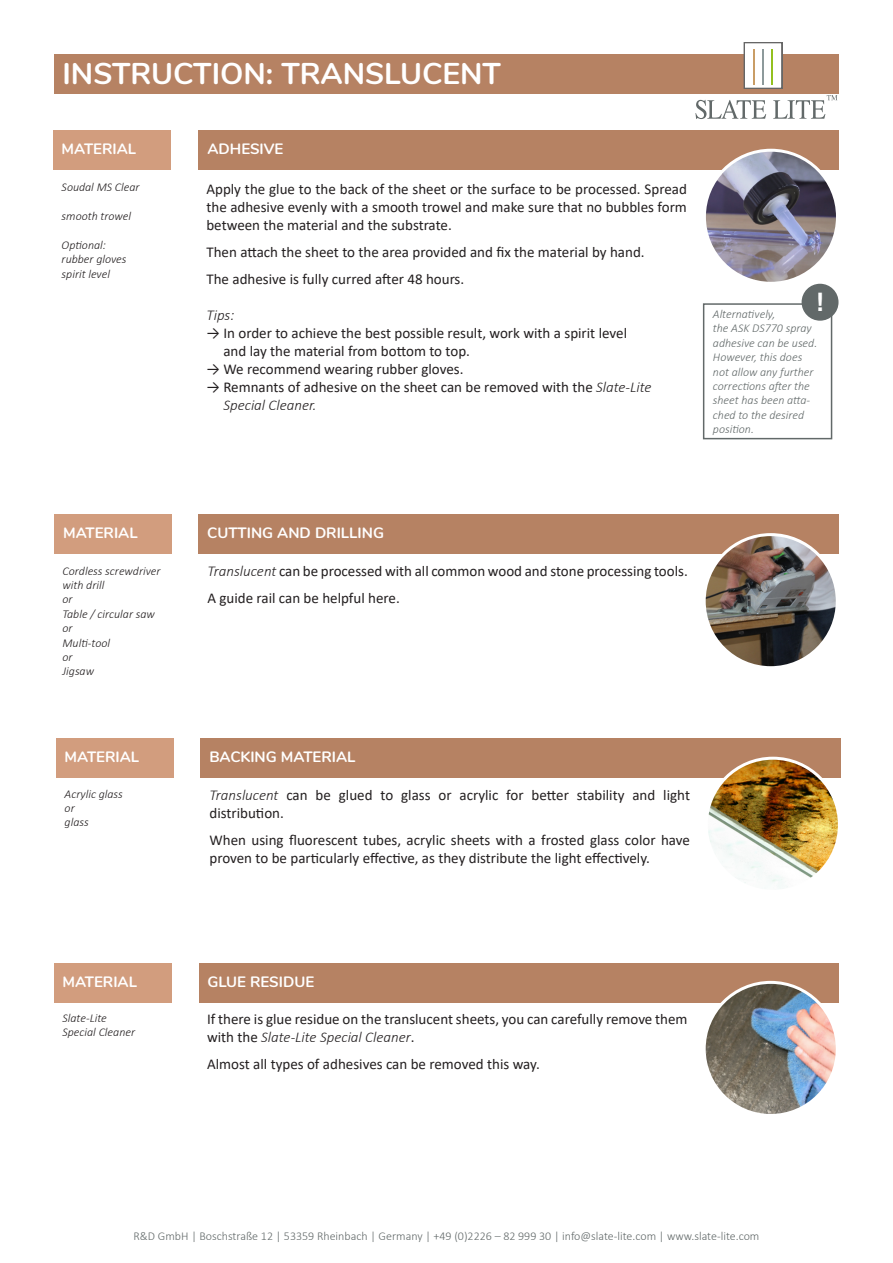
<style>
.page{position:relative;width:893px;height:1263px;background:#fff}
.page>*{position:absolute;margin:0;border:0;box-sizing:border-box;transform-origin:0 0}
.t1{font:700 30px "Nunito";color:#fff}
.t2{font:700 condensed 25.5px "Helvetica Neue";color:#fff}
.t3{font:15px/18px "Calibri";color:#231f20}
.t4{font:700 15px "Nunito";color:#fff}
.t5{font:italic 300 15px "Calibri";color:#231f20}
.t6{font:italic 300 12px/14.4px "Calibri";color:#231f20}
.t7{font:italic 300 12px/14.4px "Calibri";color:#626969}
.t8{font:300 12px "Calibri";color:#626969}
.s1{font-weight:300;font-style:italic}
</style>
<div class="page">
<div style="left:54px;top:54px;width:785px;height:40px;background:#b68263"></div>
<svg style="left:695px;top:100px;width:71px;height:19px"></svg>
<svg style="left:773px;top:95px;width:64px;height:24px"></svg>
<svg style="left:744px;top:42px;width:39px;height:47px"></svg>
<div style="left:199px;top:514px;width:640px;height:40px;background:#b68263"></div>
<div style="left:55px;top:514px;width:117px;height:40px;background:#d29d7e"></div>
<img style="left:704px;top:535px;width:133px;height:133px;border-radius:67px">
<div style="left:703px;top:533px;width:136px;height:136px;border:3px solid #fff;border-radius:50%"></div>
<div style="left:199px;top:130px;width:640px;height:40px;background:#b68263"></div>
<div style="left:53px;top:130px;width:118px;height:40px;background:#d29d7e"></div>
<div style="left:703px;top:303px;width:129px;height:136px;border:2px solid #626969"></div>
<div style="left:802px;top:284px;width:36px;height:36px;background:#626969;border-radius:50%"></div>
<div style="left:802px;top:284px;width:36px;height:37px;border:2px solid #626969;border-radius:50%"></div>
<img style="left:704px;top:150px;width:133px;height:133px;border-radius:66px">
<div style="left:703px;top:149px;width:136px;height:136px;border:3px solid #fff;border-radius:50%"></div>
<div style="left:201px;top:739px;width:640px;height:39px;background:#b68263"></div>
<div style="left:56px;top:739px;width:118px;height:39px;background:#d29d7e"></div>
<div style="left:199px;top:963px;width:640px;height:39px;background:#b68263"></div>
<div style="left:54px;top:963px;width:117px;height:39px;background:#d29d7e"></div>
<img style="left:704px;top:982px;width:133px;height:133px;border-radius:67px">
<div style="left:703px;top:981px;width:136px;height:136px;border:3px solid #fff;border-radius:50%"></div>
<img style="left:709px;top:759px;width:128px;height:129px">
<div style="left:705px;top:757px;width:136px;height:136px;border:3px solid #fff;border-radius:50%"></div>
<p class="t1" style="left:63px;top:52px;width:440px">INSTRUCTION: TRANSLUCENT</p>
<p class="t4" style="left:62px;top:137px;width:76px">MATERIAL</p>
<p class="t4" style="left:207px;top:137px;width:77px">ADHESIVE</p>
<p class="t3" style="left:206px;top:179px;width:482px;text-align:justify">Apply the glue to the back of the sheet or the surface to be processed. Spread the adhesive evenly with a smooth trowel and make sure that no bubbles form between the material and the substrate.</p>
<p class="t3" style="left:206px;top:242px;width:440px">Then attach the sheet to the area provided and fix the material by hand.</p>
<p class="t3" style="left:206px;top:269px;width:259px">The adhesive is fully curred after 48 hours.</p>
<p class="t5" style="left:206px;top:305px;width:29px">Tips:</p>
<p class="t3" style="left:206px;top:323px;width:422px">→ In order to achieve the best possible result, work with a spirit level</p>
<p class="t3" style="left:223px;top:341px;width:248px">and lay the material from bottom to top.</p>
<p class="t3" style="left:206px;top:359px;width:259px">→ We recommend wearing rubber gloves.</p>
<p class="t3" style="left:206px;top:377px;width:447px">→ Remnants of adhesive on the sheet can be removed with the <span class="s1">Slate-Lite</span></p>
<p class="t5" style="left:223px;top:395px;width:95px">Special Cleaner.</p>
<p class="t6" style="left:62px;top:180px;width:79px">Soudal MS Clear</p>
<p class="t6" style="left:62px;top:209px;width:71px">smooth trowel</p>
<p class="t6" style="left:62px;top:238px;width:46px">Optional:</p>
<p class="t6" style="left:62px;top:252px;width:66px">rubber gloves</p>
<p class="t6" style="left:62px;top:267px;width:50px">spirit level</p>
<p class="t2" style="left:816px;top:287px;width:9px">!</p>
<p class="t7" style="left:713px;top:307px;width:64px">Alternatively,</p>
<p class="t7" style="left:713px;top:321px;width:106px">the ASK DS770 spray adhesive can be used.<br>However, this does not allow any further corrections after the sheet has been atta&shy;ched to the desired position.</p>
<p class="t4" style="left:63px;top:522px;width:76px">MATERIAL</p>
<p class="t6" style="left:63px;top:563px;width:100px">Cordless screwdriver with drill</p>
<p class="t6" style="left:63px;top:592px;width:12px">or</p>
<p class="t6" style="left:63px;top:606px;width:94px">Table / circular saw</p>
<p class="t6" style="left:63px;top:621px;width:12px">or</p>
<p class="t6" style="left:63px;top:635px;width:49px">Multi-tool</p>
<p class="t6" style="left:63px;top:650px;width:12px">or</p>
<p class="t6" style="left:63px;top:664px;width:33px">Jigsaw</p>
<p class="t4" style="left:65px;top:746px;width:76px">MATERIAL</p>
<p class="t6" style="left:65px;top:786px;width:60px">Acrylic glass</p>
<p class="t6" style="left:65px;top:801px;width:12px">or</p>
<p class="t6" style="left:65px;top:815px;width:26px">glass</p>
<p class="t4" style="left:207px;top:522px;width:178px">CUTTING AND DRILLING</p>
<p class="t3" style="left:207px;top:562px;width:482px"><span class="s1">Translucent</span> can be processed with all common wood and stone processing tools.</p>
<p class="t3" style="left:207px;top:589px;width:194px">A guide rail can be helpful here.</p>
<p class="t4" style="left:209px;top:746px;width:148px">BACKING MATERIAL</p>
<p class="t3" style="left:209px;top:785px;width:482px"><span class="s1">Translucent</span> can be glued to glass or acrylic for better stability and light distribution.</p>
<p class="t3" style="left:209px;top:830px;width:482px">When using fluorescent tubes, acrylic sheets with a frosted glass color have proven to be particularly effective, as they distribute the light effectively.</p>
<p class="t4" style="left:63px;top:970px;width:76px">MATERIAL</p>
<p class="t6" style="left:63px;top:1010px;width:46px">Slate-Lite</p>
<p class="t6" style="left:63px;top:1025px;width:74px">Special Cleaner</p>
<p class="t4" style="left:207px;top:970px;width:108px">GLUE RESIDUE</p>
<p class="t3" style="left:207px;top:1010px;width:482px">If there is glue residue on the translucent sheets, you can carefully remove them with the <span class="s1">Slate-Lite Special Cleaner</span>.</p>
<p class="t3" style="left:207px;top:1055px;width:334px">Almost all types of adhesives can be removed this way.</p>
<p class="t8" style="left:134px;top:1228px;width:627px">R&amp;D GmbH | Boschstraße 12 | 53359 Rheinbach | Germany | +49 (0)2226 – 82 999 30 | info@slate-lite.com | www.slate-lite.com</p>
</div>
